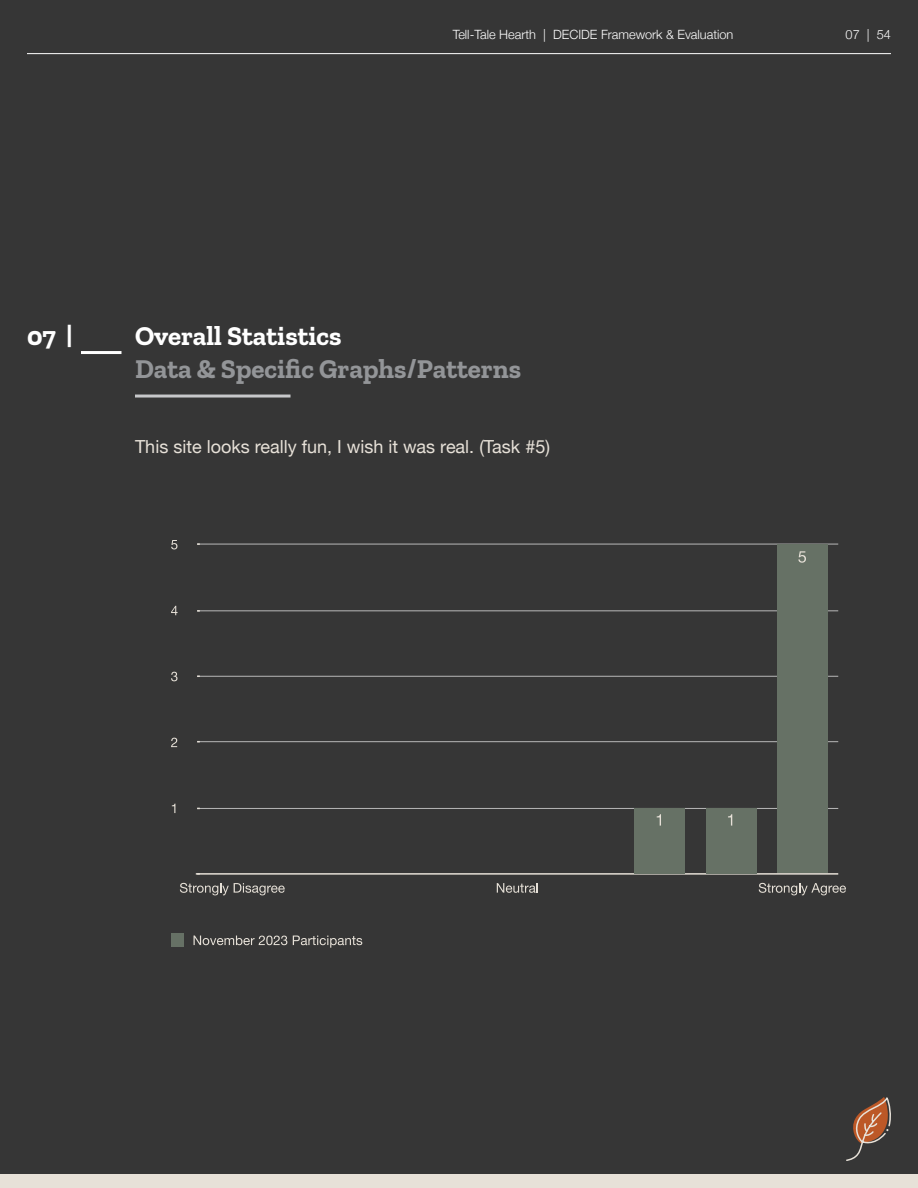
<style>
.page{position:relative;width:918px;height:1188px;background:#363636}
.page>*{position:absolute;margin:0;border:0;box-sizing:border-box;transform-origin:0 0}
.t1{font:700 27px "Zilla Slab";color:#939598}
.t2{font:700 27px "Zilla Slab";color:#fff}
.t3{font:18px "Helvetica Neue";color:#e7e1d8}
.t4{font:300 12.75px "Helvetica Neue";color:#fff}
</style>
<div class="page">
<hr style="left:27px;top:53px;width:864px;height:1px;background:#fff">
<hr style="left:135px;top:395px;width:156px;height:3px;background:#c7c8ca">
<hr style="left:81px;top:351px;width:41px;height:3px;background:#fff">
<svg style="left:846px;top:1097px;width:45px;height:64px"></svg>
<div style="left:0;top:1174px;width:918px;height:14px;background:#e7e1d8"></div>
<hr style="left:197px;top:808px;width:641px;height:1px;background:#b8b8b8">
<hr style="left:197px;top:741px;width:641px;height:1px;background:#b8b8b8">
<hr style="left:197px;top:676px;width:641px;height:1px;background:#b8b8b8">
<hr style="left:197px;top:610px;width:641px;height:1px;background:#b8b8b8">
<hr style="left:197px;top:544px;width:641px;height:1px;background:#b8b8b8">
<svg style="left:172px;top:804px;width:3px;height:9px"></svg>
<svg style="left:171px;top:738px;width:6px;height:9px"></svg>
<svg style="left:171px;top:672px;width:6px;height:9px"></svg>
<svg style="left:171px;top:606px;width:7px;height:9px"></svg>
<svg style="left:171px;top:540px;width:6px;height:9px"></svg>
<hr style="left:197px;top:873px;width:641px;height:2px;background:#e6e0d7">
<svg style="left:180px;top:883px;width:105px;height:12px"></svg>
<svg style="left:497px;top:883px;width:41px;height:10px"></svg>
<svg style="left:759px;top:883px;width:87px;height:12px"></svg>
<div style="left:634px;top:808px;width:51px;height:65px;background:#667165"></div>
<div style="left:706px;top:808px;width:51px;height:65px;background:#667165"></div>
<div style="left:777px;top:545px;width:51px;height:328px;background:#667165"></div>
<svg style="left:798px;top:551px;width:8px;height:12px"></svg>
<svg style="left:728px;top:814px;width:4px;height:12px"></svg>
<svg style="left:657px;top:814px;width:4px;height:12px"></svg>
<div style="left:172px;top:933px;width:12px;height:14px;background:#667165"></div>
<svg style="left:194px;top:936px;width:93px;height:9px"></svg>
<svg style="left:293px;top:936px;width:69px;height:12px"></svg>
<p class="t4" style="left:453px;top:24px;width:282px">Tell-Tale Hearth | DECIDE Framework &amp; Evaluation</p>
<p class="t4" style="left:846px;top:24px;width:47px">07 | 54</p>
<p class="t2" style="left:27px;top:321px;width:47px">07 |</p>
<p class="t2" style="left:135px;top:321px;width:208px">Overall Statistics</p>
<p class="t1" style="left:135px;top:353px;width:388px">Data &amp; Specific Graphs/Patterns</p>
<p class="t3" style="left:135px;top:434px;width:417px">This site looks really fun, I wish it was real. (Task #5)</p>
</div>
